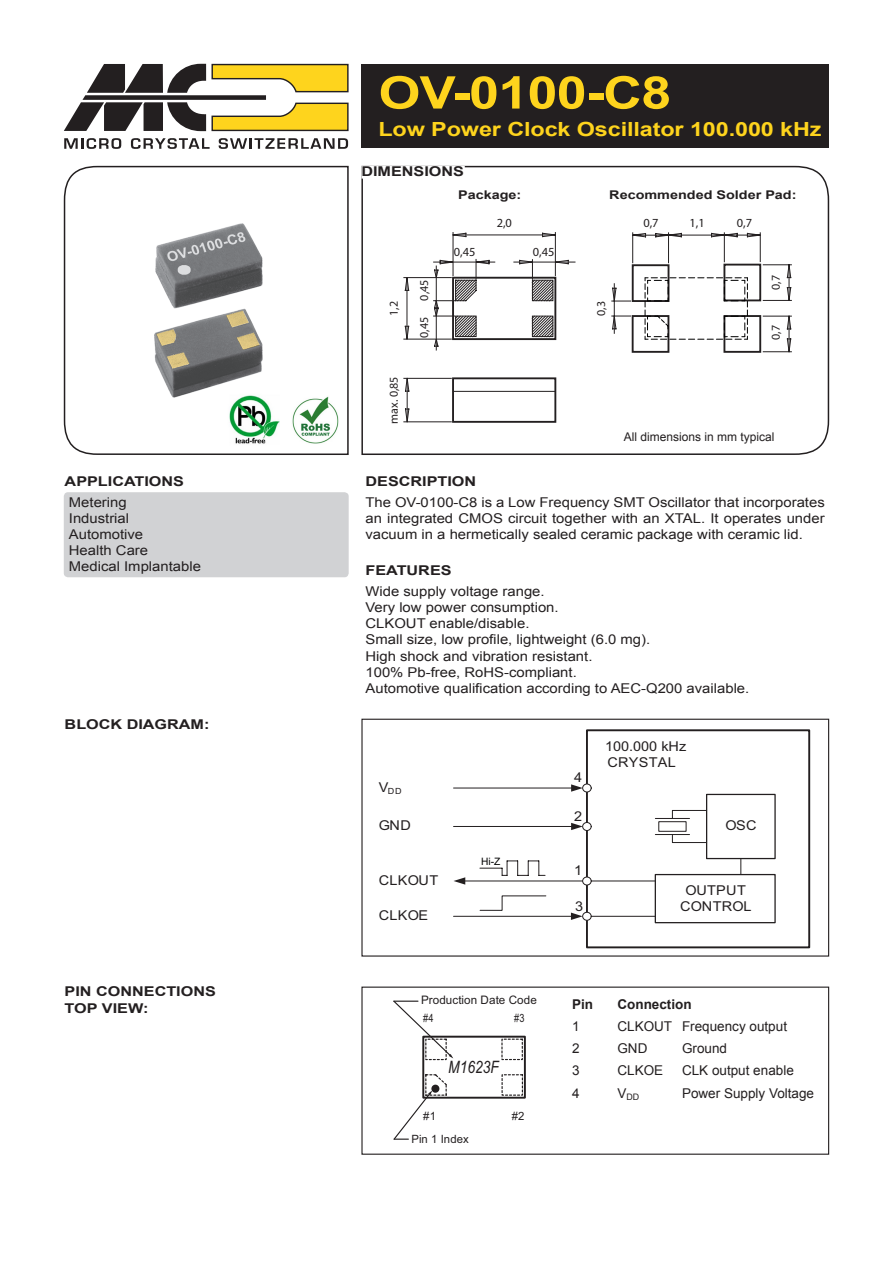
<style>
.page{position:relative;width:893px;height:1263px;background:#fff}
.page>*{position:absolute;margin:0;border:0;box-sizing:border-box;transform-origin:0 0}
.Titel_1{font:700 45px "Arial";letter-spacing:-.015em;color:#fed41d;scale:1.2 1}
.Titel__2{font:700 19.5px "Arial";letter-spacing:-.005em;color:#fed41d;scale:1.2 1}
.t1{font:italic 17.1px "Arial";color:#231f20;scale:.81 1}
.Grundschrift_1{font:13.5px/16.2px "Arial";color:#231f20;text-align:justify;scale:1.1 1}
.Zwischentitel_1{font:700 13.5px/16.2px "Arial";color:#231f20;scale:1.2 1}
.Tabelle_text{font:13.5px "Arial";color:#231f20}
.Lead{font:13.5px "Arial";color:#231f20;scale:1.1 1}
.Grundschrift_1-2{font:13.5px/16px "Arial";color:#231f20;scale:1.07 1}
.Tabelle_text-2{font:700 13.5px "Arial";color:#231f20}
.Grundschrift_1-3{font:13.5px/16px "Arial";letter-spacing:.02em;color:#231f20;text-align:center;scale:1.07 1}
.t2{font:12.45px "Helvetica";color:#231f20}
.t3{font:700 12px "Arial";color:#231f20;scale:1.2 1}
.t4{font:12px "Helvetica";color:#231f20}
.t5{font:12px "Arial";color:#231f20}
.t6{font:11.7px "Arial";letter-spacing:.005em;color:#231f20}
.t7{font:11.4px "Arial";color:#231f20}
.t8{font:11.4px "Arial";color:#231f20;scale:.81 1}
.t9{font:10.2px "Arial";color:#000001}
.Tabelle_text-3{font:8.85px "Arial";color:#231f20}
.t10{font:8.55px "Arial";color:#231f20;scale:1.07 1}
</style>
<div class="page">
<svg style="left:361px;top:165px;width:469px;height:290px"></svg>
<svg style="left:361px;top:166px;width:104px;height:13px"></svg>
<svg style="left:64px;top:64px;width:285px;height:68px"></svg>
<svg style="left:64px;top:138px;width:57px;height:11px"></svg>
<svg style="left:131px;top:138px;width:79px;height:11px"></svg>
<svg style="left:219px;top:138px;width:129px;height:11px"></svg>
<svg style="left:63px;top:165px;width:286px;height:290px"></svg>
<div style="left:361px;top:64px;width:468px;height:84px;background:#231f20"></div>
<img style="left:155px;top:224px;width:108px;height:173px">
<div style="left:64px;top:492px;width:285px;height:85px;background:#d1d2d4;border-radius:4px"></div>
<svg style="left:403px;top:277px;width:388px;height:147px"></svg>
<svg style="left:404px;top:232px;width:387px;height:160px"></svg>
<img style="left:292px;top:395px;width:48px;height:49px">
<img style="left:225px;top:390px;width:54px;height:59px">
<div style="left:361px;top:986px;width:468px;height:169px;border:1px solid #231f20"></div>
<svg style="left:393px;top:1000px;width:131px;height:140px"></svg>
<div style="left:361px;top:719px;width:468px;height:237px;border:1px solid #231f20"></div>
<div style="left:586px;top:729px;width:224px;height:219px;border:2px solid #231f20"></div>
<div style="left:655px;top:874px;width:121px;height:49px;background:#fff;border:1px solid #231f20"></div>
<div style="left:706px;top:794px;width:70px;height:65px;background:#fff;border:1px solid #231f20"></div>
<hr style="left:453px;top:788px;width:119px;height:1px;background:#231f20">
<svg style="left:571px;top:784px;width:12px;height:8px"></svg>
<svg style="left:740px;top:858px;width:1px;height:16px"></svg>
<div style="left:582px;top:784px;width:10px;height:8px;background:#fff;border:1px solid #231f20;border-radius:50%"></div>
<svg style="left:453px;top:810px;width:254px;height:110px"></svg>
<p class="Zwischentitel_1" style="left:65px;top:474px;width:101px">APPLICATIONS</p>
<p class="Lead" style="left:69px;top:493px;width:54px">Metering</p>
<p class="Lead" style="left:69px;top:509px;width:56px">Industrial</p>
<p class="Lead" style="left:69px;top:525px;width:69px">Automotive</p>
<p class="Lead" style="left:69px;top:542px;width:74px">Health Care</p>
<p class="Lead" style="left:69px;top:558px;width:122px">Medical Implantable</p>
<p class="Zwischentitel_1" style="left:65px;top:716px;width:122px">BLOCK DIAGRAM:</p>
<p class="Zwischentitel_1" style="left:65px;top:984px;width:128px">PIN CONNECTIONS<br>TOP VIEW:</p>
<p class="Titel_1" style="left:378px;top:63px;width:246px">OV-0100-C8</p>
<p class="Titel__2" style="left:378px;top:116px;width:371px">Low Power Clock Oscillator 100.000 kHz</p>
<p class="Zwischentitel_1" style="left:361px;top:163px;width:87px">DIMENSIONS</p>
<p class="t3" style="left:458px;top:187px;width:54px">Package:</p>
<p class="t3" style="left:609px;top:187px;width:158px">Recommended Solder Pad:</p>
<p class="t4" style="left:386px;top:316px;width:16px;rotate:-90deg">1,2</p>
<p class="t4" style="left:386px;top:424px;width:49px;rotate:-90deg">max. 0,85</p>
<p class="t4" style="left:417px;top:301px;width:23px;rotate:-90deg">0,45</p>
<p class="t4" style="left:417px;top:338px;width:23px;rotate:-90deg">0,45</p>
<p class="t2" style="left:497px;top:215px;width:17px">2,0</p>
<p class="t2" style="left:454px;top:244px;width:23px">0,45</p>
<p class="t2" style="left:533px;top:244px;width:23px">0,45</p>
<p class="t4" style="left:594px;top:316px;width:16px;rotate:-90deg">0,3</p>
<p class="t2" style="left:643px;top:215px;width:17px">0,7</p>
<p class="t2" style="left:689px;top:215px;width:17px">1,1</p>
<p class="t2" style="left:737px;top:215px;width:17px">0,7</p>
<p class="t4" style="left:768px;top:290px;width:16px;rotate:-90deg">0,7</p>
<p class="t4" style="left:768px;top:340px;width:16px;rotate:-90deg">0,7</p>
<p class="t5" style="left:624px;top:429px;width:152px">All dimensions in mm typical</p>
<p class="Zwischentitel_1" style="left:365px;top:474px;width:94px">DESCRIPTION</p>
<p class="Grundschrift_1" style="left:365px;top:494px;width:419px">The OV-0100-C8 is a Low Frequency SMT Oscillator that incorporates an integrated CMOS circuit together with an XTAL. It operates under vacuum in a hermetically sealed ceramic package with ceramic lid.</p>
<p class="Zwischentitel_1" style="left:365px;top:563px;width:73px">FEATURES</p>
<p class="Grundschrift_1" style="left:365px;top:583px;width:164px">Wide supply voltage range.</p>
<p class="Grundschrift_1" style="left:365px;top:599px;width:177px">Very low power consumption.</p>
<p class="Grundschrift_1" style="left:365px;top:616px;width:151px">CLKOUT enable/disable.</p>
<p class="Grundschrift_1" style="left:365px;top:632px;width:260px">Small size, low profile, lightweight (6.0 mg).</p>
<p class="Grundschrift_1" style="left:365px;top:648px;width:208px">High shock and vibration resistant.</p>
<p class="Grundschrift_1" style="left:365px;top:664px;width:194px">100% Pb-free, RoHS-compliant.</p>
<p class="Grundschrift_1" style="left:365px;top:680px;width:350px">Automotive qualification according to AEC-Q200 available.</p>
<p class="t10" style="left:379px;top:785px;width:23px"><sup>V</sup>DD</p>
<p class="Grundschrift_1-2" style="left:379px;top:818px;width:32px">GND</p>
<p class="Grundschrift_1-2" style="left:379px;top:872px;width:57px">CLKOUT</p>
<p class="Grundschrift_1-2" style="left:379px;top:908px;width:48px">CLKOE</p>
<p class="t9" style="left:481px;top:855px;width:21px">Hi-Z</p>
<p class="t6" style="left:421px;top:993px;width:117px">Production Date Code</p>
<p class="t8" style="left:423px;top:1011px;width:14px">#4</p>
<p class="t8" style="left:514px;top:1011px;width:14px">#3</p>
<p class="t1" style="left:448px;top:1056px;width:64px">M1623F</p>
<p class="t7" style="left:423px;top:1109px;width:14px">#1</p>
<p class="t7" style="left:512px;top:1109px;width:14px">#2</p>
<p class="t7" style="left:412px;top:1132px;width:59px">Pin 1 Index</p>
<p class="Grundschrift_1-2" style="left:574px;top:769px;width:9px">4</p>
<p class="Grundschrift_1-2" style="left:574px;top:808px;width:9px">2</p>
<p class="Grundschrift_1-2" style="left:574px;top:863px;width:9px">1</p>
<p class="Grundschrift_1-2" style="left:575px;top:898px;width:9px">3</p>
<p class="Grundschrift_1-2" style="left:605px;top:738px;width:77px">100.000 kHz<br>CRYSTAL</p>
<p class="Grundschrift_1-2" style="left:725px;top:818px;width:31px">OSC</p>
<p class="Grundschrift_1-3" style="left:680px;top:882px;width:68px">OUTPUT<br>CONTROL</p>
<p class="Tabelle_text-2" style="left:572px;top:995px;width:23px">Pin</p>
<p class="Tabelle_text-2" style="left:617px;top:995px;width:76px">Connection</p>
<p class="Tabelle_text" style="left:572px;top:1017px;width:9px">1</p>
<p class="Tabelle_text" style="left:617px;top:1017px;width:56px">CLKOUT</p>
<p class="Tabelle_text" style="left:682px;top:1017px;width:107px">Frequency output</p>
<p class="Tabelle_text" style="left:572px;top:1040px;width:9px">2</p>
<p class="Tabelle_text" style="left:617px;top:1040px;width:31px">GND</p>
<p class="Tabelle_text" style="left:682px;top:1040px;width:47px">Ground</p>
<p class="Tabelle_text" style="left:572px;top:1062px;width:9px">3</p>
<p class="Tabelle_text" style="left:617px;top:1062px;width:47px">CLKOE</p>
<p class="Tabelle_text" style="left:682px;top:1062px;width:113px">CLK output enable</p>
<p class="Tabelle_text" style="left:572px;top:1084px;width:9px">4</p>
<p class="Tabelle_text-3" style="left:617px;top:1091px;width:23px"><sup>V</sup>DD</p>
<p class="Tabelle_text" style="left:682px;top:1084px;width:134px">Power Supply Voltage</p>
</div>
